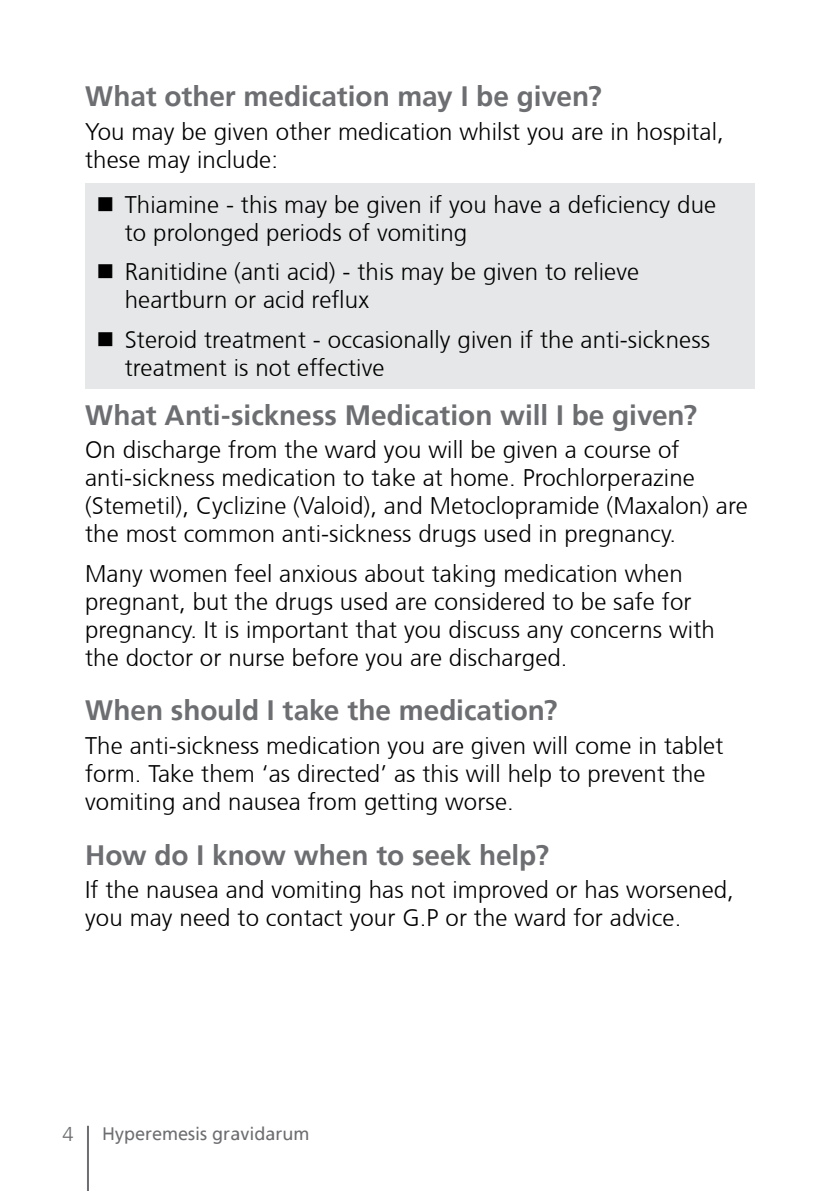
<style>
.page{position:relative;width:840px;height:1191px;background:#fff}
.page>*{position:absolute;margin:0;border:0;box-sizing:border-box;transform-origin:0 0}
.t1{font:700 28px "Frutiger";color:#6d6e71}
.t2{font:300 24px/28px "Frutiger CE";letter-spacing:.005em;color:#000}
.t3{font:300 20px "Frutiger CE";color:#6d6e71}
.t4{font:18px "Frutiger Linotype";color:#6d6e71}
</style>
<div class="page">
<div style="left:85px;top:183px;width:669px;height:205px;background:#e6e7e8"></div>
<hr style="left:87px;top:1125px;width:2px;height:66px;background:#6d6e71">
<p class="t1" style="left:85px;top:80px;width:518px">What other medication may I be given?</p>
<p class="t2" style="left:85px;top:117px;width:639px">You may be given other medication whilst you are in hospital, these may include:</p>
<p class="t2" style="left:125px;top:190px;width:592px;text-indent:-28px">■ Thiamine - this may be given if you have a deficiency due to prolonged periods of vomiting</p>
<p class="t2" style="left:125px;top:257px;width:515px;text-indent:-28px">■ Ranitidine (anti acid) - this may be given to relieve heartburn or acid reflux</p>
<p class="t2" style="left:125px;top:325px;width:586px;text-indent:-28px">■ Steroid treatment - occasionally given if the anti-sickness treatment is not effective</p>
<p class="t1" style="left:85px;top:398px;width:613px">What Anti-sickness Medication will I be given?</p>
<p class="t2" style="left:85px;top:436px;width:663px">On discharge from the ward you will be given a course of anti-sickness medication to take at home. Prochlorperazine (Stemetil), Cyclizine (Valoid), and Metoclopramide (Maxalon) are the most common anti-sickness drugs used in pregnancy.</p>
<p class="t2" style="left:85px;top:559px;width:631px">Many women feel anxious about taking medication when pregnant, but the drugs used are considered to be safe for pregnancy. It is important that you discuss any concerns with the doctor or nurse before you are discharged.</p>
<p class="t1" style="left:85px;top:694px;width:473px">When should I take the medication?</p>
<p class="t2" style="left:85px;top:731px;width:639px">The anti-sickness medication you are given will come in tablet form. Take them ‘as directed’ as this will help to prevent the vomiting and nausea from getting worse.</p>
<p class="t1" style="left:85px;top:838px;width:465px">How do I know when to seek help?</p>
<p class="t2" style="left:85px;top:876px;width:650px">If the nausea and vomiting has not improved or has worsened, you may need to contact your G.P or the ward for advice.</p>
<p class="t3" style="left:63px;top:1122px;width:13px">4</p>
<p class="t4" style="left:102px;top:1122px;width:209px">Hyperemesis gravidarum</p>
</div>
